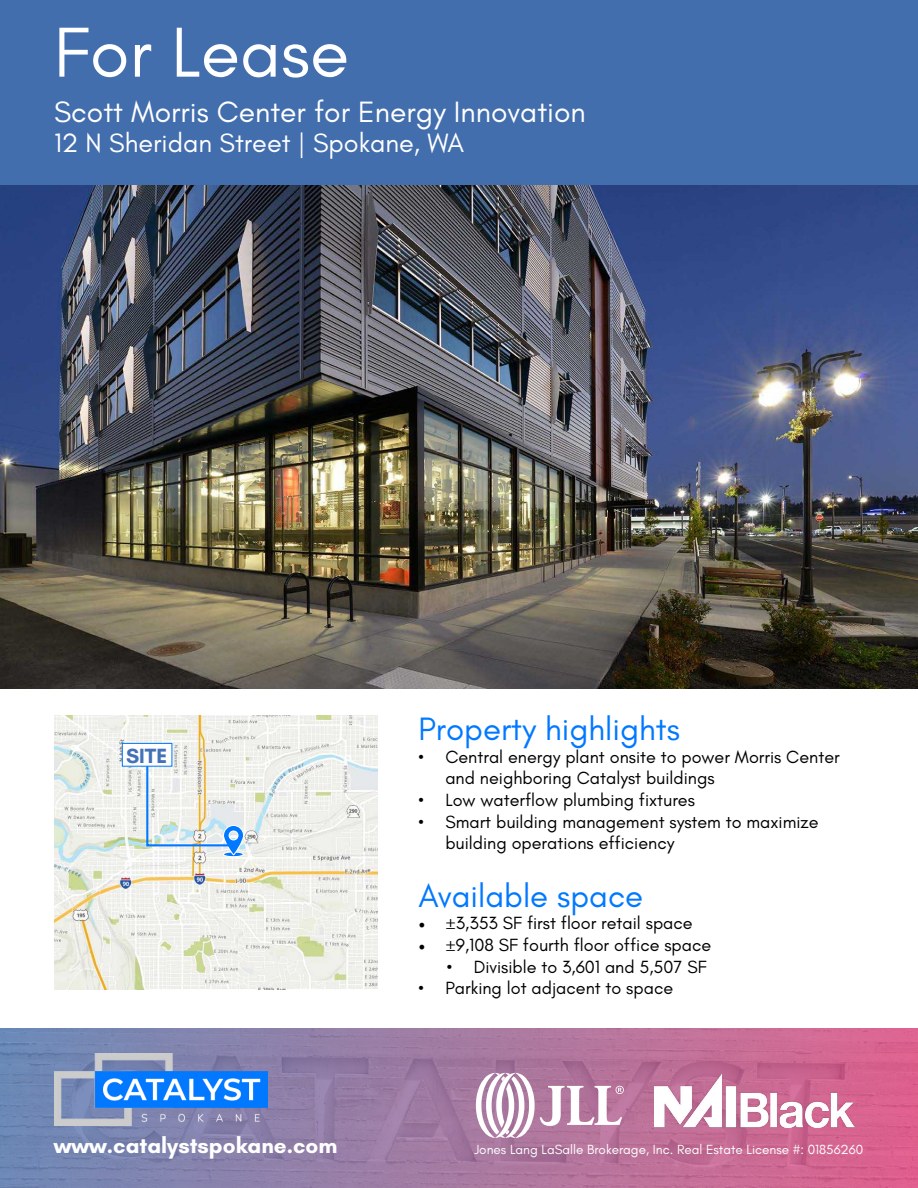
<style>
.page{position:relative;width:918px;height:1188px;background:#fff}
.page>*{position:absolute;margin:0;border:0;box-sizing:border-box;transform-origin:0 0}
.t1{font:72px "Glacial Indifference";color:#fff}
.t2{font:33px "Glacial Indifference";color:#0078ff}
.t3{font:30px "Glacial Indifference";color:#fff}
.t4{font:27px "Glacial Indifference";color:#fff}
.t5{font:700 22.5px "Glacial Indifference";color:#fff}
.t6{font:700 21px "Glacial Indifference";color:#4372b9}
.t7{font:18px/21.6px "Glacial Indifference";color:#000}
.t8{font:13.5px "Glacial Indifference";color:#fff}
.s1{font-family:"Minion Pro"}
</style>
<div class="page">
<div style="left:0;top:0;width:918px;height:186px;background:#426ead"></div>
<img style="left:0;top:186px;width:918px;height:502px">
<svg style="left:0;top:1028px;width:918px;height:160px;background:#a476a0"></svg>
<svg style="left:476px;top:1073px;width:148px;height:65px"></svg>
<img style="left:655px;top:1074px;width:200px;height:53px">
<img style="left:54px;top:1053px;width:213px;height:73px">
<img style="left:54px;top:716px;width:323px;height:273px">
<div style="left:223px;top:852px;width:20px;height:5px;background:#eef5fb;border-radius:50%"></div>
<div style="left:223px;top:851px;width:21px;height:6px;border:1px solid #fff;border-radius:50%"></div>
<svg style="left:145px;top:758px;width:100px;height:98px"></svg>
<div style="left:122px;top:743px;width:50px;height:24px;background:#fff;border:1px solid #0078ff"></div>
<h1 class="t1" style="left:54px;top:12px;width:297px">For Lease</h1>
<h3 class="t3" style="left:54px;top:95px;width:533px">Scott Morris Center for Energy Innovation</h3>
<h3 class="t4" style="left:54px;top:128px;width:412px">12 N Sheridan Street | Spokane, WA</h3>
<p class="t6" style="left:126px;top:743px;width:43px">SITE</p>
<h2 class="t2" style="left:418px;top:711px;width:263px">Property highlights</h2>
<p class="t7" style="left:445px;top:746px;width:396px;text-indent:-27px">• Central energy plant onsite to power Morris Center and neighboring Catalyst buildings</p>
<p class="t7" style="left:418px;top:790px;width:278px">• Low waterflow plumbing fixtures</p>
<p class="t7" style="left:445px;top:811px;width:375px;text-indent:-27px">• Smart building management system to maximize building operations efficiency</p>
<h2 class="t2" style="left:418px;top:877px;width:226px">Available space</h2>
<p class="t7" style="left:418px;top:913px;width:276px"><span class="s1">• ±</span>3,353 SF first floor retail space</p>
<p class="t7" style="left:418px;top:935px;width:294px"><span class="s1">• ±</span>9,108 SF fourth floor office space</p>
<p class="t7" style="left:447px;top:956px;width:261px">• Divisible to 3,601 and 5,507 SF</p>
<p class="t7" style="left:418px;top:978px;width:256px">• Parking lot adjacent to space</p>
<p class="t5" style="left:54px;top:1131px;width:285px">www.catalystspokane.com</p>
<p class="t8" style="left:474px;top:1142px;width:390px">Jones Lang LaSalle Brokerage, Inc. Real Estate License #: 01856260</p>
</div>
